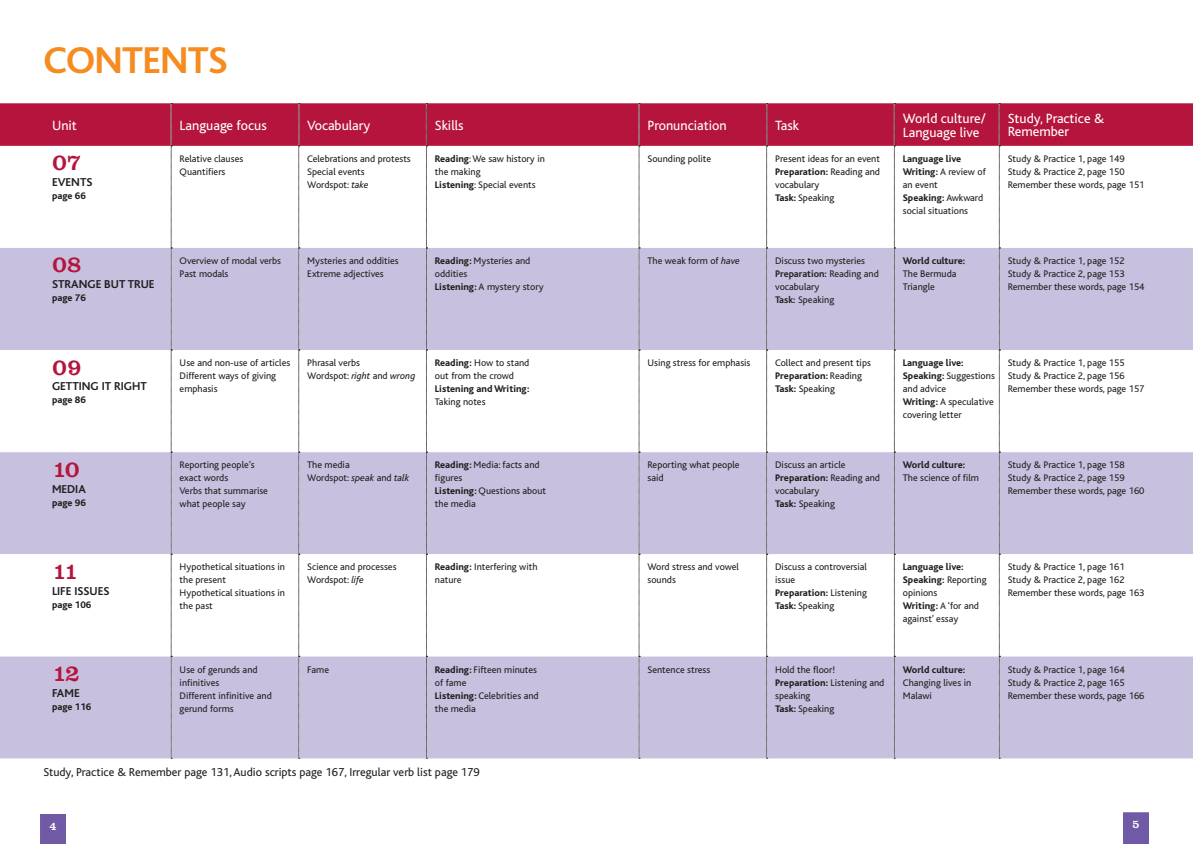
<style>
.page{position:relative;width:1193px;height:844px;background:#fff}
.page>*{position:absolute;margin:0;border:0;box-sizing:border-box;transform-origin:0 0}
.t1{font:700 39px "Bliss";letter-spacing:-.02em;color:#f68b1f}
.t2{font:500 24px "Clarendon Com";letter-spacing:-.06em;color:#b5153c}
.t3{font:14px/14px "Bliss";color:#fff}
.t4{font:12px "Bliss";color:#231f20}
.t5{font:700 12px "Bliss";color:#231f20}
.t6{font:500 12px "Clarendon Com";color:#fff}
.t7{font:10px/13px "Bliss";color:#231f20}
.t8{font:800 10px "Bliss";color:#231f20}
.s1{font-style:italic}
.s2{font-weight:800}
.s3{font-weight:700}
</style>
<div class="page">
<div style="left:0;top:103px;width:1192px;height:43px;background:#b5153c"></div>
<div style="left:0;top:248px;width:1192px;height:510px;background:#c7c0de"></div>
<svg style="left:0;top:350px;width:1192px;height:306px"></svg>
<svg style="left:171px;top:103px;width:1px;height:656px"></svg>
<svg style="left:298px;top:103px;width:2px;height:656px"></svg>
<svg style="left:426px;top:103px;width:1px;height:656px"></svg>
<svg style="left:638px;top:103px;width:2px;height:656px"></svg>
<svg style="left:766px;top:103px;width:1px;height:656px"></svg>
<svg style="left:893px;top:103px;width:2px;height:656px"></svg>
<svg style="left:998px;top:103px;width:2px;height:656px"></svg>
<svg style="left:1123px;top:812px;width:26px;height:32px"></svg>
<svg style="left:40px;top:814px;width:26px;height:30px"></svg>
<h1 class="t1" style="left:43px;top:40px;width:186px">Contents</h1>
<h3 class="t3" style="left:52px;top:119px;width:26px">Unit</h3>
<h3 class="t3" style="left:180px;top:119px;width:89px">Language focus</h3>
<h3 class="t3" style="left:307px;top:119px;width:65px">Vocabulary</h3>
<h3 class="t3" style="left:435px;top:119px;width:30px">Skills</h3>
<h3 class="t3" style="left:647px;top:119px;width:80px">Pronunciation</h3>
<h3 class="t3" style="left:775px;top:119px;width:25px">Task</h3>
<h3 class="t3" style="left:902px;top:112px;width:84px">World culture/<br>Language live</h3>
<h3 class="t3" style="left:1007px;top:113px;width:98px;line-height:13px">Study, Practice &amp;<br>Remember</h3>
<h2 class="t2" style="left:52px;top:149px;width:31px">07</h2>
<p class="t5" style="left:52px;top:176px;width:22px">EVENTS</p>
<p class="t8" style="left:52px;top:191px;width:35px">page 66</p>
<p class="t7" style="left:180px;top:152px;width:65px">Relative clauses<br>Quantifiers</p>
<p class="t7" style="left:307px;top:152px;width:105px">Celebrations and protests<br>Special events<br>Wordspot: <span class="s1">take</span></p>
<p class="t7" style="left:435px;top:152px;width:111px"><span class="s2">Reading</span>: We saw history in the making<br><span class="s2">Listening</span>: Special events</p>
<p class="t7" style="left:647px;top:152px;width:65px">Sounding polite</p>
<p class="t7" style="left:775px;top:152px;width:106px">Present ideas for an event<br><span class="s2">Preparation:</span> Reading and vocabulary<br><span class="s2">Task:</span> Speaking</p>
<p class="t7" style="left:902px;top:152px;width:84px"><span class="s2">Language live<br>Writing:</span> A review of an event<br><span class="s2">Speaking:</span> Awkward social situations</p>
<p class="t7" style="left:1007px;top:152px;width:138px">Study &amp; Practice 1, page 149<br>Study &amp; Practice 2, page 150<br>Remember these words, page 151</p>
<h2 class="t2" style="left:52px;top:251px;width:31px">08</h2>
<p class="t5" style="left:52px;top:278px;width:103px">STRANGE BUT TRUE</p>
<p class="t8" style="left:52px;top:293px;width:35px">page 76</p>
<h2 class="t2" style="left:52px;top:353px;width:31px">09</h2>
<p class="t5" style="left:52px;top:380px;width:96px">GETTING IT RIGHT</p>
<p class="t8" style="left:52px;top:395px;width:35px">page 86</p>
<h2 class="t2" style="left:52px;top:455px;width:29px">10</h2>
<p class="t5" style="left:52px;top:482px;width:35px">MEDIA</p>
<p class="t8" style="left:52px;top:497px;width:35px">page 96</p>
<h2 class="t2" style="left:52px;top:557px;width:28px">11</h2>
<p class="t5" style="left:52px;top:584px;width:52px">LIFE ISSUES</p>
<p class="t8" style="left:52px;top:599px;width:41px">page 106</p>
<h2 class="t2" style="left:52px;top:659px;width:29px">12</h2>
<p class="t5" style="left:52px;top:686px;width:28px">FAME</p>
<p class="t8" style="left:52px;top:701px;width:41px">page 116</p>
<p class="t7" style="left:180px;top:254px;width:103px">Overview of modal verbs<br>Past modals</p>
<p class="t7" style="left:307px;top:254px;width:93px">Mysteries and oddities<br>Extreme adjectives</p>
<p class="t7" style="left:435px;top:254px;width:110px"><span class="s2">Reading:</span> Mysteries and oddities<br><span class="s2">Listening:</span> A mystery story</p>
<p class="t7" style="left:647px;top:254px;width:94px">The weak form of <span class="s1">have</span></p>
<p class="t7" style="left:775px;top:254px;width:105px">Discuss two mysteries<br><span class="s3">Preparation:</span> Reading and vocabulary<br><span class="s3">Task:</span> Speaking</p>
<p class="t8" style="left:902px;top:256px;width:64px">World culture:</p>
<p class="t7" style="left:902px;top:267px;width:55px">The Bermuda<br>Triangle</p>
<p class="t7" style="left:1007px;top:254px;width:138px">Study &amp; Practice 1, page 152<br>Study &amp; Practice 2, page 153<br>Remember these words, page 154</p>
<p class="t7" style="left:180px;top:356px;width:112px">Use and non-use of articles<br>Different ways of giving emphasis</p>
<p class="t7" style="left:307px;top:356px;width:109px">Phrasal verbs<br>Wordspot: <span class="s1">right</span> and <span class="s1">wrong</span></p>
<p class="t7" style="left:435px;top:356px;width:96px"><span class="s2">Reading:</span> How to stand out from the crowd</p>
<p class="t8" style="left:435px;top:384px;width:96px">Listening and Writing:</p>
<p class="t7" style="left:435px;top:395px;width:52px">Taking notes</p>
<p class="t7" style="left:647px;top:356px;width:104px">Using stress for emphasis</p>
<p class="t7" style="left:775px;top:356px;width:97px">Collect and present tips<br><span class="s2">Preparation:</span> Reading<br><span class="s2">Task:</span> Speaking</p>
<p class="t7" style="left:902px;top:356px;width:94px"><span class="s2">Language live:<br>Speaking:</span> Suggestions and advice<br><span class="s2">Writing:</span> A speculative covering letter</p>
<p class="t7" style="left:1007px;top:356px;width:138px">Study &amp; Practice 1, page 155<br>Study &amp; Practice 2, page 156<br>Remember these words, page 157</p>
<p class="t7" style="left:180px;top:458px;width:90px">Reporting people’s exact words<br>Verbs that summarise what people say</p>
<p class="t7" style="left:307px;top:458px;width:103px">The media<br>Wordspot: <span class="s1">speak</span> and <span class="s1">talk</span></p>
<p class="t7" style="left:435px;top:458px;width:113px"><span class="s2">Reading:</span> Media: facts and figures<br><span class="s2">Listening:</span> Questions about the media</p>
<p class="t7" style="left:647px;top:458px;width:94px">Reporting what people said</p>
<p class="t7" style="left:775px;top:458px;width:106px">Discuss an article<br><span class="s2">Preparation:</span> Reading and vocabulary<br><span class="s2">Task:</span> Speaking</p>
<p class="t8" style="left:902px;top:460px;width:64px">World culture:</p>
<p class="t7" style="left:902px;top:471px;width:78px">The science of film</p>
<p class="t7" style="left:1007px;top:458px;width:138px">Study &amp; Practice 1, page 158<br>Study &amp; Practice 2, page 159<br>Remember these words, page 160</p>
<p class="t7" style="left:180px;top:561px;width:107px">Hypothetical situations in the present<br>Hypothetical situations in the past</p>
<p class="t7" style="left:307px;top:561px;width:91px">Science and processes<br>Wordspot: <span class="s1">life</span></p>
<p class="t7" style="left:435px;top:561px;width:104px"><span class="s2">Reading:</span> Interfering with nature</p>
<p class="t7" style="left:647px;top:561px;width:93px">Word stress and vowel sounds</p>
<p class="t7" style="left:775px;top:561px;width:93px">Discuss a controversial issue<br><span class="s2">Preparation:</span> Listening<br><span class="s2">Task:</span> Speaking</p>
<p class="t7" style="left:902px;top:561px;width:85px"><span class="s2">Language live:<br>Speaking:</span> Reporting opinions<br><span class="s2">Writing:</span> A ‘for and against’ essay</p>
<p class="t7" style="left:1007px;top:561px;width:138px">Study &amp; Practice 1, page 161<br>Study &amp; Practice 2, page 162<br>Remember these words, page 163</p>
<p class="t7" style="left:180px;top:663px;width:94px">Use of gerunds and infinitives<br>Different infinitive and gerund forms</p>
<p class="t7" style="left:307px;top:663px;width:23px">Fame</p>
<p class="t7" style="left:435px;top:663px;width:105px"><span class="s2">Reading:</span> Fifteen minutes of fame<br><span class="s2">Listening:</span> Celebrities and the media</p>
<p class="t7" style="left:647px;top:663px;width:64px">Sentence stress</p>
<p class="t7" style="left:775px;top:663px;width:111px">Hold the floor!<br><span class="s2">Preparation:</span> Listening and speaking<br><span class="s2">Task:</span> Speaking</p>
<p class="t8" style="left:902px;top:664px;width:64px">World culture:</p>
<p class="t7" style="left:902px;top:676px;width:70px">Changing lives in<br>Malawi</p>
<p class="t7" style="left:1007px;top:663px;width:138px">Study &amp; Practice 1, page 164<br>Study &amp; Practice 2, page 165<br>Remember these words, page 166</p>
<p class="t4" style="left:43px;top:765px;width:438px">Study, Practice &amp; Remember page 131, Audio scripts page 167, Irregular verb list page 179</p>
<p class="t6" style="left:49px;top:818px;width:9px">4</p>
<p class="t6" style="left:1131px;top:817px;width:9px">5</p>
</div>
